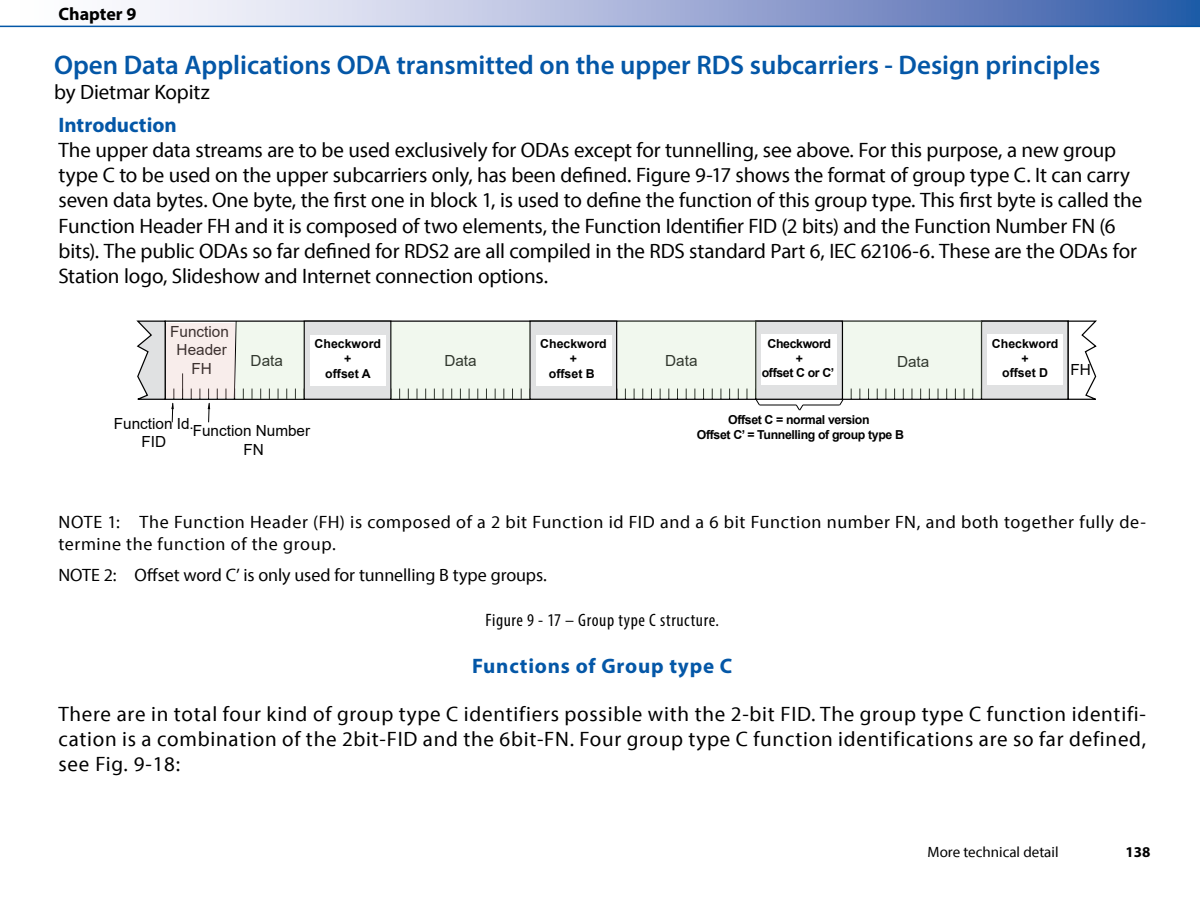
<style>
.page{position:relative;width:1200px;height:900px;background:#fff}
.page>*{position:absolute;margin:0;border:0;box-sizing:border-box;transform-origin:0 0}
.t1{font:600 27px "Myriad Pro";color:#0457a7}
.t2{font:21px/25.2px "Myriad Pro";letter-spacing:-.005em;color:#000}
.t3{font:700 21px "Myriad Pro";letter-spacing:.035em;color:#0457a7}
.t4{font:700 21px "Myriad Pro";color:#0457a7}
.t5{font:18px/21.6px "Myriad Pro";letter-spacing:.03em;color:#000}
.t6{font:18px "Myriad Pro";letter-spacing:-.005em;color:#000}
.t7{font:condensed 18px "Myriad Pro";letter-spacing:.035em;color:#000}
.t8{font:700 18px "Myriad Pro";color:#000}
.t9{font:15.3px/18.5px "Arial";color:#000;text-align:center}
.t10{font:15px "Myriad Pro";color:#000}
.t11{font:700 15px "Myriad Pro";color:#000}
.t12{font:700 12.3px/14.9px "Arial";letter-spacing:-.03em;color:#000;text-align:center}
.t13{font:700 12.3px/14.9px "Arial";color:#000;text-align:center}
</style>
<div class="page">
<svg style="left:0;top:0;width:1200px;height:27px"></svg>
<div style="left:304px;top:321px;width:87px;height:78px;background:#e0e1e2"></div>
<div style="left:304px;top:321px;width:88px;height:79px;border:1px solid #000"></div>
<div style="left:310px;top:335px;width:75px;height:50px;background:#fff"></div>
<div style="left:530px;top:321px;width:87px;height:78px;background:#e0e1e2"></div>
<div style="left:529px;top:321px;width:88px;height:79px;border:1px solid #000"></div>
<div style="left:536px;top:335px;width:75px;height:50px;background:#fff"></div>
<div style="left:756px;top:321px;width:86px;height:78px;background:#e0e1e2"></div>
<div style="left:755px;top:321px;width:88px;height:79px;border:1px solid #000"></div>
<div style="left:762px;top:335px;width:75px;height:50px;background:#fff"></div>
<div style="left:982px;top:321px;width:86px;height:78px;background:#e0e1e2"></div>
<div style="left:981px;top:321px;width:88px;height:79px;border:1px solid #000"></div>
<div style="left:987px;top:335px;width:76px;height:50px;background:#fff"></div>
<svg style="left:1067px;top:320px;width:30px;height:80px"></svg>
<svg style="left:234px;top:321px;width:3px;height:79px"></svg>
<svg style="left:136px;top:320px;width:39px;height:102px"></svg>
<svg style="left:208px;top:398px;width:2px;height:24px"></svg>
<div style="left:166px;top:323px;width:68px;height:75px;background:#f8edeb"></div>
<div style="left:236px;top:323px;width:68px;height:76px;background:#f1f8ee"></div>
<div style="left:391px;top:322px;width:139px;height:77px;background:#f1f8ee"></div>
<div style="left:618px;top:321px;width:139px;height:76px;background:#f1f8ee"></div>
<div style="left:843px;top:321px;width:139px;height:76px;background:#f1f8ee"></div>
<svg style="left:755px;top:389px;width:5px;height:16px"></svg>
<hr style="left:760px;top:405px;width:36px;height:1px;background:#000">
<svg style="left:840px;top:389px;width:3px;height:16px"></svg>
<svg style="left:796px;top:405px;width:7px;height:5px"></svg>
<hr style="left:803px;top:405px;width:37px;height:1px;background:#000">
<p class="t8" style="left:58px;top:2px;width:79px">Chapter 9</p>
<p class="t1" style="left:54px;top:48px;width:1048px">Open Data Applications ODA transmitted on the upper RDS subcarriers - Design principles</p>
<p class="t2" style="left:54px;top:79px;width:157px">by Dietmar Kopitz</p>
<p class="t4" style="left:58px;top:111px;width:120px">Introduction</p>
<p class="t2" style="left:58px;top:137px;width:1085px">The upper data streams are to be used exclusively for ODAs except for tunnelling, see above. For this purpose, a new group type C to be used on the upper subcarriers only, has been defined. Figure 9-17 shows the format of group type C. It can carry seven data bytes. One byte, the first one in block 1, is used to define the function of this group type. This first byte is called the Function Header FH and it is composed of two elements, the Function Identifier FID (2 bits) and the Function Number FN (6 bits). The public ODAs so far defined for RDS2 are all compiled in the RDS standard Part 6, IEC 62106-6. These are the ODAs for Station logo, Slideshow and Internet connection options.</p>
<p class="t9" style="left:170px;top:322px;width:60px">Function<br>Header<br>FH</p>
<p class="t13" style="left:315px;top:336px;width:68px">Checkword +<br>offset A</p>
<p class="t13" style="left:540px;top:336px;width:68px">Checkword +<br>offset B</p>
<p class="t12" style="left:762px;top:336px;width:74px">Checkword +<br>offset C or C’</p>
<p class="t13" style="left:992px;top:336px;width:68px">Checkword +<br>offset D</p>
<p class="t9" style="left:251px;top:351px;width:34px">Data</p>
<p class="t9" style="left:444px;top:351px;width:34px">Data</p>
<p class="t9" style="left:665px;top:351px;width:34px">Data</p>
<p class="t9" style="left:897px;top:352px;width:34px">Data</p>
<p class="t9" style="left:1070px;top:360px;width:22px">FH</p>
<p class="t9" style="left:114px;top:414px;width:82px">Function Id.<br>FID</p>
<p class="t9" style="left:193px;top:422px;width:119px">Function Number<br>FN</p>
<p class="t12" style="left:697px;top:413px;width:209px">Offset C = normal version<br>Offset C’ = Tunnelling of group type B</p>
<p class="t5" style="left:58px;top:511px;width:1089px">NOTE 1: The Function Header (FH) is composed of a 2 bit Function id FID and a 6 bit Function number FN, and both together fully de&shy;termine the function of the group.</p>
<p class="t6" style="left:58px;top:564px;width:490px">NOTE 2: Offset word C’ is only used for tunnelling B type groups.</p>
<p class="t7" style="left:485px;top:609px;width:235px">Figure 9 - 17 – Group type C structure.</p>
<p class="t3" style="left:472px;top:652px;width:262px">Functions of Group type C</p>
<p class="t2" style="left:59px;top:701px;width:1089px;text-align:justify">There are in total four kind of group type C identifiers possible with the 2-bit FID. The group type C function identifi&shy;cation is a combination of the 2bit-FID and the 6bit-FN. Four group type C function identifications are so far defined, see Fig. 9-18:</p>
<p class="t10" style="left:928px;top:843px;width:132px">More technical detail</p>
<p class="t11" style="left:1125px;top:842px;width:26px">138</p>
</div>
